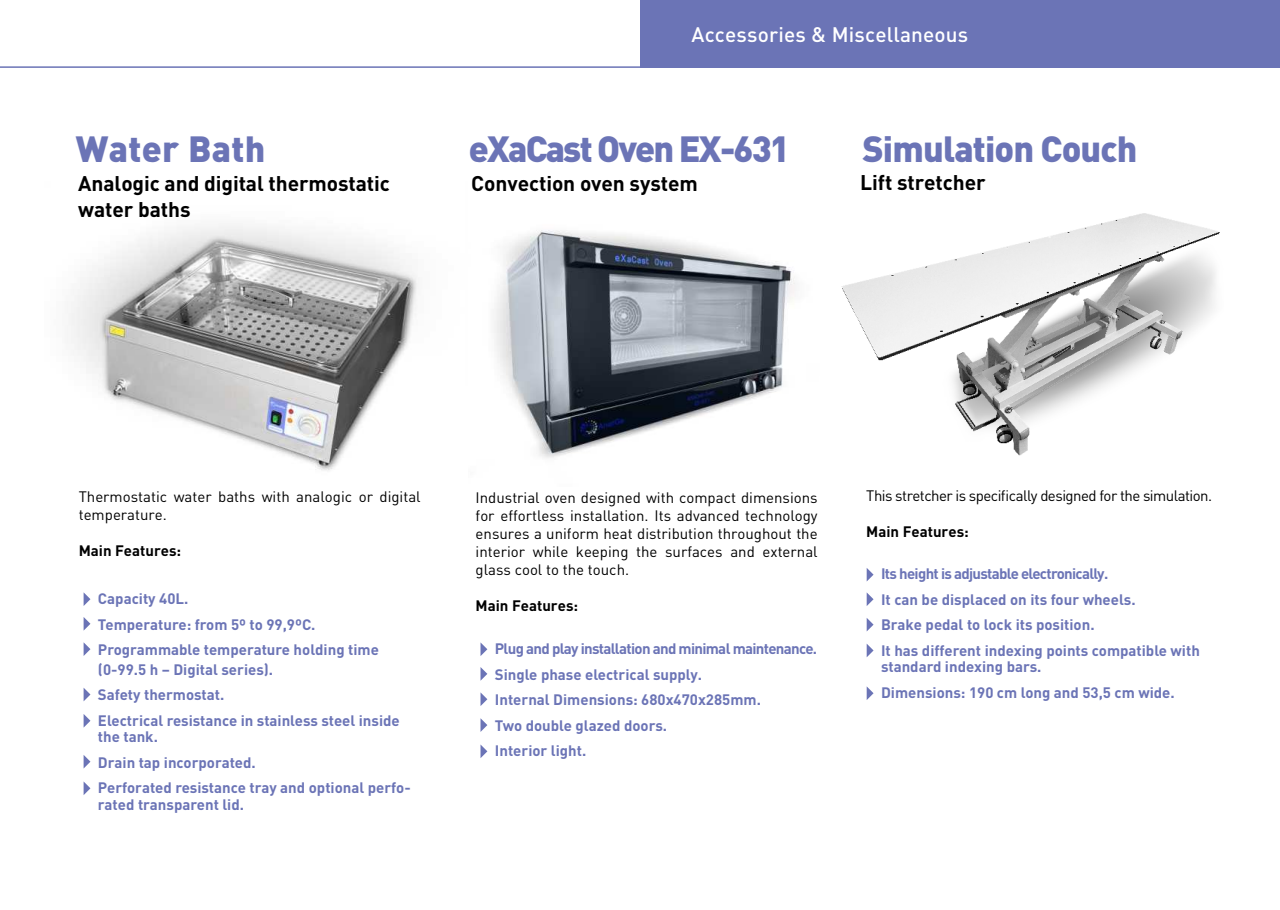
<style>
.page{position:relative;width:1280px;height:910px;background:#fff}
.page>*{position:absolute;margin:0;border:0;box-sizing:border-box;transform-origin:0 0}
.t1{font:900 36px "DIN Pro";letter-spacing:-.05em;color:#6b74b6}
.t2{font:900 36px "DIN Pro";letter-spacing:-.025em;color:#6b74b6}
.t3{font:900 36px "DIN Pro";letter-spacing:.01em;color:#6b74b6}
.t4{font:700 21px/25.2px "DIN Pro";letter-spacing:-.005em;color:#000}
.t5{font:500 20.85px "DIN Pro";letter-spacing:.01em;color:#fff}
.t6{font:700 15px/25.5px "DIN Pro";color:#6b74b6}
.t7{font:15px/18px "DIN Pro";color:#000}
.t8{font:15px "DIN Pro";letter-spacing:-.035em;color:#000}
.t9{font:700 15px "DIN Pro";color:#000}
</style>
<div class="page">
<div style="left:640px;top:0;width:640px;height:67px;background:#6b74b6"></div>
<img style="left:494px;top:230px;width:301px;height:228px">
<img style="left:69px;top:225px;width:349px;height:246px">
<img style="left:841px;top:213px;width:379px;height:243px">
<svg style="left:84px;top:593px;width:6px;height:13px"></svg>
<svg style="left:84px;top:617px;width:6px;height:13px"></svg>
<svg style="left:84px;top:643px;width:6px;height:13px"></svg>
<svg style="left:84px;top:688px;width:6px;height:13px"></svg>
<svg style="left:84px;top:714px;width:6px;height:13px"></svg>
<svg style="left:84px;top:755px;width:6px;height:13px"></svg>
<svg style="left:84px;top:782px;width:6px;height:13px"></svg>
<svg style="left:480px;top:642px;width:7px;height:14px"></svg>
<svg style="left:480px;top:667px;width:7px;height:14px"></svg>
<svg style="left:480px;top:692px;width:7px;height:14px"></svg>
<svg style="left:480px;top:718px;width:7px;height:14px"></svg>
<svg style="left:480px;top:744px;width:7px;height:14px"></svg>
<svg style="left:867px;top:568px;width:6px;height:13px"></svg>
<svg style="left:867px;top:593px;width:6px;height:13px"></svg>
<svg style="left:867px;top:618px;width:6px;height:13px"></svg>
<svg style="left:867px;top:644px;width:6px;height:13px"></svg>
<svg style="left:867px;top:687px;width:6px;height:13px"></svg>
<hr style="left:0;top:66px;width:1280px;height:2px;background:#6b74b6">
<h1 class="t3" style="left:76px;top:134px;width:191px">Water Bath</h1>
<h2 class="t4" style="left:78px;top:172px;width:313px">Analogic and digital thermostatic water baths</h2>
<h3 class="t5" style="left:691px;top:27px;width:278px">Accessories &amp; Miscellaneous</h3>
<h1 class="t1" style="left:469px;top:134px;width:323px">eXaCast Oven EX-631</h1>
<h2 class="t4" style="left:471px;top:172px;width:228px">Convection oven system</h2>
<h1 class="t2" style="left:862px;top:134px;width:277px">Simulation Couch</h1>
<h2 class="t4" style="left:860px;top:171px;width:127px">Lift stretcher</h2>
<p class="t7" style="left:79px;top:489px;width:344px">Thermostatic water baths with analogic or digital temperature.</p>
<p class="t9" style="left:79px;top:544px;width:104px">Main Features:</p>
<p class="t6" style="left:98px;top:587px;width:282px">Capacity 40L.<br>Temperature: from 5º to 99,9ºC.<br>Programmable temperature holding time</p>
<p class="t6" style="left:98px;top:657px;width:303px">(0-99.5 h – Digital series).<br>Safety thermostat.<br>Electrical resistance in stainless steel inside</p>
<p class="t6" style="left:98px;top:725px;width:314px">the tank.<br>Drain tap incorporated.<br>Perforated resistance tray and optional perfo-</p>
<p class="t6" style="left:98px;top:792px;width:148px">rated transparent lid.</p>
<p class="t7" style="left:476px;top:489px;width:344px;text-align:justify">Industrial oven designed with compact dimensions for effortless installation. Its advanced technology ensures a uniform heat distribution throughout the interior while keeping the surfaces and external glass cool to the touch.</p>
<p class="t9" style="left:476px;top:598px;width:104px">Main Features:</p>
<p class="t6" style="left:495px;top:637px;width:324px">Plug and play installation and minimal maintenance.<br>Single phase electrical supply.<br>Internal Dimensions: 680x470x285mm.<br>Two double glazed doors.<br>Interior light.</p>
<p class="t8" style="left:866px;top:489px;width:347px">This stretcher is specifically designed for the simulation.</p>
<p class="t9" style="left:866px;top:525px;width:104px">Main Features:</p>
<p class="t6" style="left:881px;top:562px;width:320px">Its height is adjustable electronically.<br>It can be displaced on its four wheels.<br>Brake pedal to lock its position.<br>It has different indexing points compatible with</p>
<p class="t6" style="left:881px;top:655px;width:295px">standard indexing bars.<br>Dimensions: 190 cm long and 53,5 cm wide.</p>
</div>
